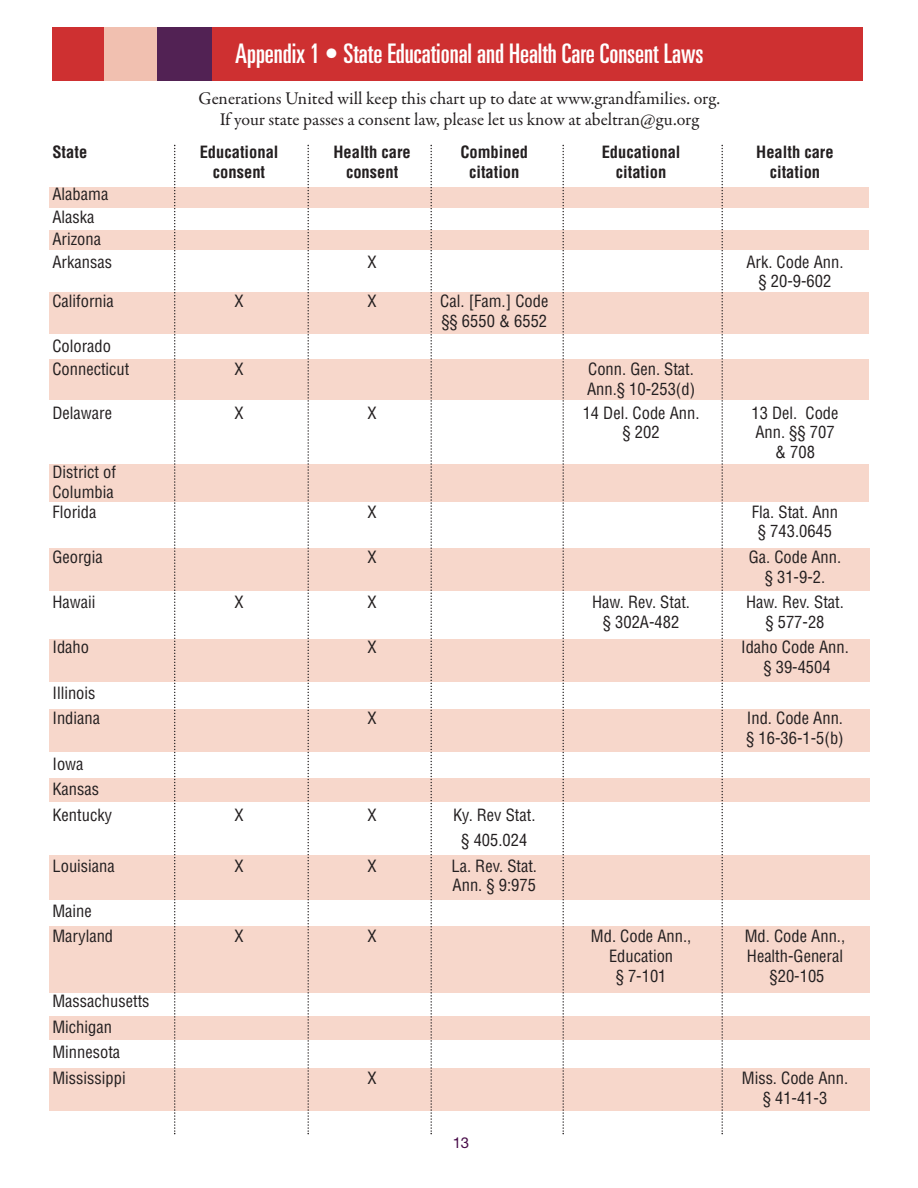
<style>
.page{position:relative;width:918px;height:1188px;background:#fff}
.page>*{position:absolute;margin:0;border:0;box-sizing:border-box;transform-origin:0 0}
.t1{font:ultra-condensed 27px "Univers";color:#fff}
.t2{font:18px/21.6px "Garamond Premr Pro";letter-spacing:-.005em;color:#231f20;text-align:center}
.t3{font:condensed 16.5px/19.8px "Helvetica";color:#231f20}
.t4{font:700 condensed 16.5px "Helvetica";color:#231f20}
.t5{font:15px "Helvetica Neue";color:#480c49}
</style>
<div class="page">
<div style="left:50px;top:187px;width:819px;height:20px;background:#f7d7cb"></div>
<div style="left:50px;top:231px;width:819px;height:19px;background:#f7d7cb"></div>
<div style="left:50px;top:292px;width:819px;height:42px;background:#f7d7cb"></div>
<div style="left:50px;top:360px;width:819px;height:40px;background:#f7d7cb"></div>
<div style="left:50px;top:465px;width:819px;height:37px;background:#f7d7cb"></div>
<div style="left:50px;top:549px;width:820px;height:42px;background:#f7d7cb"></div>
<div style="left:50px;top:640px;width:820px;height:42px;background:#f7d7cb"></div>
<div style="left:50px;top:709px;width:820px;height:42px;background:#f7d7cb"></div>
<div style="left:50px;top:779px;width:820px;height:23px;background:#f7d7cb"></div>
<div style="left:50px;top:856px;width:820px;height:44px;background:#f7d7cb"></div>
<div style="left:50px;top:926px;width:820px;height:66px;background:#f7d7cb"></div>
<div style="left:50px;top:1016px;width:820px;height:24px;background:#f7d7cb"></div>
<div style="left:50px;top:1068px;width:820px;height:42px;background:#f7d7cb"></div>
<div style="left:52px;top:27px;width:811px;height:54px;background:#ce3031"></div>
<div style="left:104px;top:27px;width:54px;height:54px;background:#f1c0b0"></div>
<div style="left:157px;top:27px;width:54px;height:54px;background:#522254"></div>
<svg style="left:174px;top:145px;width:1px;height:989px"></svg>
<svg style="left:307px;top:145px;width:2px;height:989px"></svg>
<svg style="left:430px;top:145px;width:2px;height:989px"></svg>
<svg style="left:562px;top:145px;width:2px;height:989px"></svg>
<svg style="left:721px;top:145px;width:2px;height:989px"></svg>
<h1 class="t1" style="left:235px;top:44px;width:470px">Appendix 1 • State Educational and Health Care Consent Laws</h1>
<p class="t2" style="left:199px;top:89px;width:523px">Generations United will keep this chart up to date at www.grandfamilies. org.<br>If your state passes a consent law, please let us know at abeltran@gu.org</p>
<p class="t4" style="left:52px;top:143px;width:36px">State</p>
<p class="t4" style="left:200px;top:143px;width:80px">Educational</p>
<p class="t4" style="left:333px;top:143px;width:79px">Health care</p>
<p class="t4" style="left:460px;top:143px;width:69px">Combined</p>
<p class="t4" style="left:602px;top:143px;width:80px">Educational</p>
<p class="t4" style="left:756px;top:143px;width:79px">Health care</p>
<p class="t4" style="left:213px;top:162px;width:54px">consent</p>
<p class="t4" style="left:346px;top:162px;width:54px">consent</p>
<p class="t4" style="left:469px;top:162px;width:52px">citation</p>
<p class="t4" style="left:616px;top:162px;width:52px">citation</p>
<p class="t4" style="left:770px;top:162px;width:52px">citation</p>
<p class="t3" style="left:53px;top:183px;width:61px;line-height:22.5px">Alabama<br>Alaska<br>Arizona<br>Arkansas</p>
<p class="t3" style="left:368px;top:252px;width:11px">X</p>
<p class="t3" style="left:746px;top:252px;width:99px;text-align:center">Ark. Code Ann. § 20-9-602</p>
<p class="t3" style="left:53px;top:292px;width:63px">California</p>
<p class="t3" style="left:235px;top:292px;width:11px">X</p>
<p class="t3" style="left:368px;top:292px;width:11px">X</p>
<p class="t3" style="left:440px;top:292px;width:110px">Cal. [Fam.] Code §§ 6550 &amp; 6552</p>
<p class="t3" style="left:53px;top:335px;width:78px;line-height:22.5px">Colorado<br>Connecticut</p>
<p class="t3" style="left:235px;top:359px;width:11px">X</p>
<p class="t3" style="left:587px;top:359px;width:110px">Conn. Gen. Stat.<br>Ann.§ 10-253(d)</p>
<p class="t3" style="left:53px;top:403px;width:61px">Delaware</p>
<p class="t3" style="left:235px;top:403px;width:11px">X</p>
<p class="t3" style="left:368px;top:403px;width:11px">X</p>
<p class="t3" style="left:583px;top:403px;width:118px">14 Del. Code Ann.</p>
<p class="t3" style="left:751px;top:403px;width:89px">13 Del. Code</p>
<p class="t3" style="left:623px;top:423px;width:39px">§ 202</p>
<p class="t3" style="left:755px;top:423px;width:81px;text-align:center">Ann. §§ 707 &amp; 708</p>
<p class="t3" style="left:53px;top:462px;width:65px">District of<br>Columbia<br>Florida</p>
<p class="t3" style="left:368px;top:502px;width:11px">X</p>
<p class="t3" style="left:752px;top:502px;width:88px;text-align:center">Fla. Stat. Ann § 743.0645</p>
<p class="t3" style="left:53px;top:547px;width:52px">Georgia</p>
<p class="t3" style="left:368px;top:547px;width:11px">X</p>
<p class="t3" style="left:749px;top:547px;width:94px;text-align:center">Ga. Code Ann. § 31-9-2.</p>
<p class="t3" style="left:53px;top:593px;width:45px">Hawaii</p>
<p class="t3" style="left:235px;top:593px;width:11px">X</p>
<p class="t3" style="left:368px;top:593px;width:11px">X</p>
<p class="t3" style="left:592px;top:593px;width:99px">Haw. Rev. Stat.</p>
<p class="t3" style="left:746px;top:593px;width:99px">Haw. Rev. Stat.</p>
<p class="t3" style="left:603px;top:612px;width:78px">§ 302A-482</p>
<p class="t3" style="left:765px;top:612px;width:61px">§ 577-28</p>
<p class="t3" style="left:53px;top:638px;width:38px">Idaho</p>
<p class="t3" style="left:368px;top:638px;width:11px">X</p>
<p class="t3" style="left:741px;top:638px;width:109px;text-align:center">Idaho Code Ann. § 39-4504</p>
<p class="t3" style="left:53px;top:680px;width:49px;line-height:25.5px">Illinois<br>Indiana</p>
<p class="t3" style="left:368px;top:709px;width:11px">X</p>
<p class="t3" style="left:746px;top:709px;width:99px">Ind. Code Ann. § 16-36-1-5(b)</p>
<p class="t3" style="left:53px;top:751px;width:61px;line-height:25.5px">Iowa<br>Kansas<br>Kentucky</p>
<p class="t3" style="left:235px;top:805px;width:11px">X</p>
<p class="t3" style="left:368px;top:805px;width:11px">X</p>
<p class="t3" style="left:453px;top:802px;width:84px;line-height:25.5px;text-align:center">Ky. Rev Stat. § 405.024</p>
<p class="t3" style="left:53px;top:856px;width:64px">Louisiana</p>
<p class="t3" style="left:235px;top:856px;width:11px">X</p>
<p class="t3" style="left:368px;top:856px;width:11px">X</p>
<p class="t3" style="left:451px;top:856px;width:87px">La. Rev. Stat.<br>Ann. § 9:975</p>
<p class="t3" style="left:53px;top:898px;width:62px;line-height:25.5px">Maine<br>Maryland</p>
<p class="t3" style="left:235px;top:927px;width:11px">X</p>
<p class="t3" style="left:368px;top:927px;width:11px">X</p>
<p class="t3" style="left:591px;top:927px;width:102px">Md. Code Ann.,</p>
<p class="t3" style="left:745px;top:927px;width:102px">Md. Code Ann.,</p>
<p class="t3" style="left:609px;top:947px;width:66px">Education</p>
<p class="t3" style="left:747px;top:947px;width:98px">Health-General</p>
<p class="t3" style="left:616px;top:966px;width:52px">§ 7-101</p>
<p class="t3" style="left:770px;top:966px;width:56px">§20-105</p>
<p class="t3" style="left:53px;top:989px;width:99px;line-height:25.5px">Massachusetts<br>Michigan<br>Minnesota<br>Mississippi</p>
<p class="t3" style="left:368px;top:1068px;width:11px">X</p>
<p class="t3" style="left:742px;top:1068px;width:108px;text-align:center">Miss. Code Ann. § 41-41-3</p>
<p class="t5" style="left:453px;top:1134px;width:18px">13</p>
</div>
